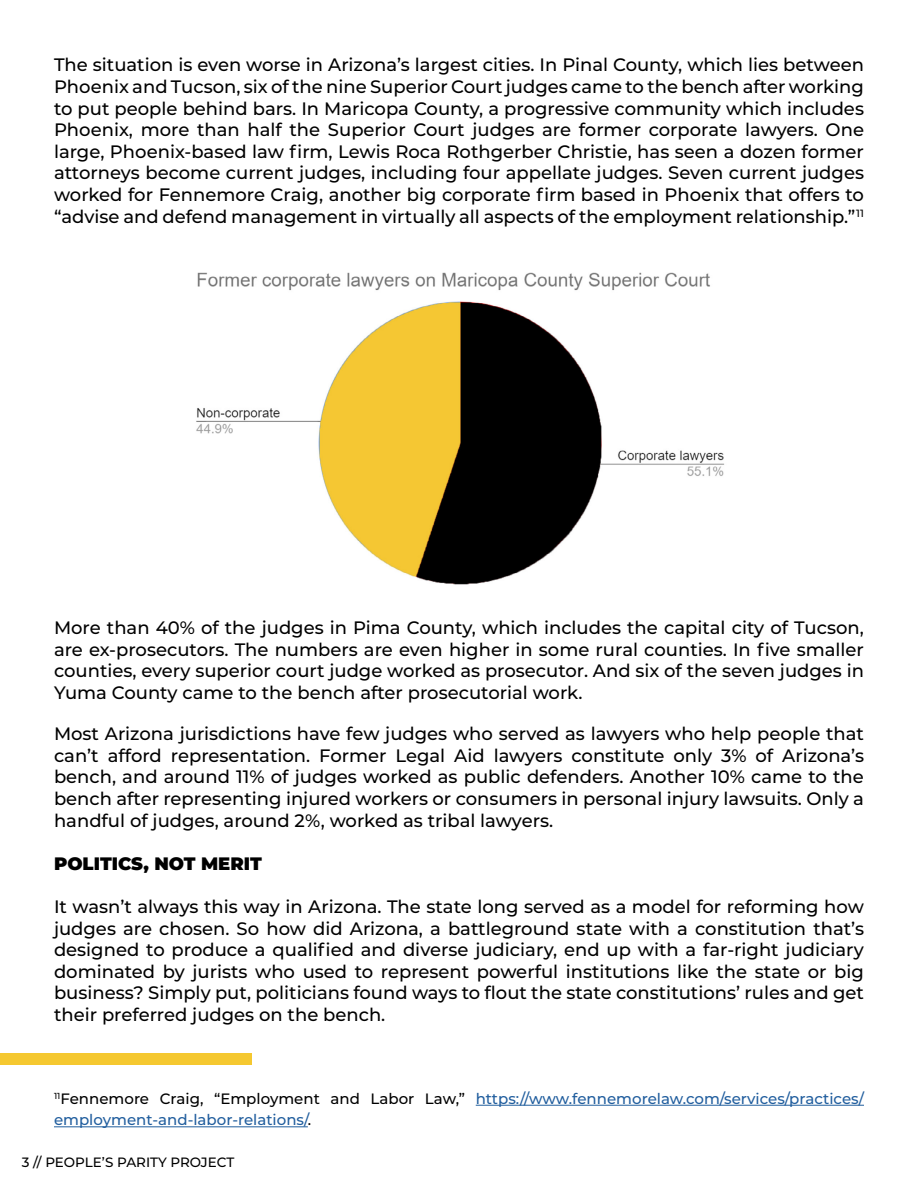
<style>
.page{position:relative;width:918px;height:1188px;background:#fff}
.page>*{position:absolute;margin:0;border:0;box-sizing:border-box;transform-origin:0 0}
.t1{font:500 18px/21.6px "Montserrat";color:#000;text-align:justify}
.t2{font:900 18px "Montserrat";color:#000}
.t3{font:500 15px/21.6px "Montserrat";color:#215e9e}
.t4{font:500 13.5px "Montserrat";letter-spacing:-.005em;color:#000}
.s1{color:#000}
</style>
<div class="page">
<hr style="left:476px;top:1105px;width:388px;height:1px;background:#215e9e">
<hr style="left:54px;top:1126px;width:254px;height:1px;background:#215e9e">
<img style="left:196px;top:272px;width:528px;height:313px">
<div style="left:0;top:1053px;width:251px;height:11px;background:#f5c830"></div>
<p class="t1" style="left:54px;top:54px;width:812px">The situation is even worse in Arizona’s largest cities. In Pinal County, which lies between Phoenix and Tucson, six of the nine Superior Court judges came to the bench after working to put people behind bars. In Maricopa County, a progressive community which includes Phoenix, more than half the Superior Court judges are former corporate lawyers. One large, Phoenix-based law firm, Lewis Roca Rothgerber Christie, has seen a dozen former attorneys become current judges, including four appellate judges. Seven current judges worked for Fennemore Craig, another big corporate firm based in Phoenix that offers to “advise and defend management in virtually all aspects of the employment relationship.”<sup>11</sup></p>
<p class="t1" style="left:54px;top:616px;width:812px">More than 40% of the judges in Pima County, which includes the capital city of Tucson, are ex-prosecutors. The numbers are even higher in some rural counties. In five smaller counties, every superior court judge worked as prosecutor. And six of the seven judges in Yuma County came to the bench after prosecutorial work.</p>
<p class="t1" style="left:54px;top:722px;width:812px">Most Arizona jurisdictions have few judges who served as lawyers who help people that can’t afford representation. Former Legal Aid lawyers constitute only 3% of Arizona’s bench, and around 11% of judges worked as public defenders. Another 10% came to the bench after representing injured workers or consumers in personal injury lawsuits. Only a handful of judges, around 2%, worked as tribal lawyers.</p>
<p class="t2" style="left:54px;top:850px;width:209px">POLITICS, NOT MERIT</p>
<p class="t1" style="left:54px;top:895px;width:812px">It wasn’t always this way in Arizona. The state long served as a model for reforming how judges are chosen. So how did Arizona, a battleground state with a constitution that’s designed to produce a qualified and diverse judiciary, end up with a far-right judiciary dominated by jurists who used to represent powerful institutions like the state or big business? Simply put, politicians found ways to flout the state constitutions’ rules and get their preferred judges on the bench.</p>
<p class="t3" style="left:54px;top:1087px;width:811px"><sup>11</sup><span class="s1">Fennemore Craig, “Employment and Labor Law,”</span> https://www.fennemorelaw.com/services/practices/ employment-and-labor-relations/<span class="s1">.</span></p>
<p class="t4" style="left:22px;top:1153px;width:214px">3 // PEOPLE’S PARITY PROJECT</p>
</div>
